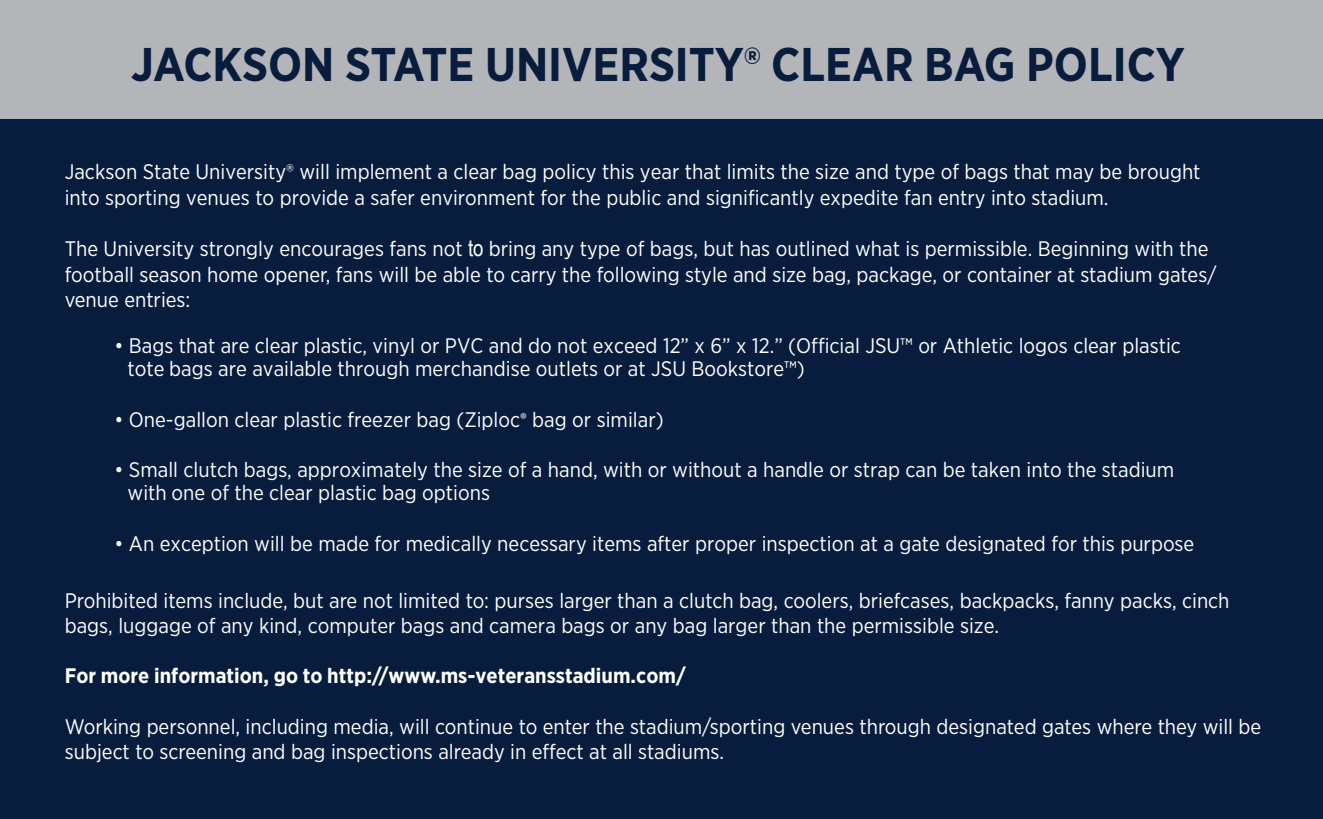
<style>
.page{position:relative;width:1323px;height:819px;background:#fff}
.page>*{position:absolute;margin:0;border:0;box-sizing:border-box;transform-origin:0 0}
.t1{font:700 47.25px "Gotham Narrow";color:#081d3e}
.t2{font:21px/25.2px "Gotham Narrow";color:#fff}
.t3{font:700 21px "Gotham Narrow";color:#fff}
.s1{font-family:"Minion Pro"}
.s2{font-family:"Arial Narrow";font-size:22.75px}
</style>
<div class="page">
<div style="left:0;top:0;width:1323px;height:120px;background:#b4b5b8"></div>
<div style="left:0;top:120px;width:1323px;height:699px;background:#081d3e"></div>
<p class="t1" style="left:131px;top:34px;width:1055px">JACKSON STATE UNIVERSITY® CLEAR BAG POLICY</p>
<p class="t2" style="left:65px;top:159px;width:1137px">Jackson State University® will implement a clear bag policy this year that limits the size and type of bags that may be brought into sporting venues to provide a safer environment for the public and significantly expedite fan entry into stadium<span class="s1">.</span></p>
<p class="t2" style="left:65px;top:235px;width:1153px;line-height:25.7px">The University strongly encourages fans not <span class="s2">to</span> bring any type of bags, but has outlined what is permissible. Beginning with the football season home opener, fans will be able to carry the following style and size bag, package, or container at stadium gates/ venue entries:</p>
<p class="t2" style="left:128px;top:333px;width:1055px;line-height:23.4px;text-indent:-13px">• Bags that are clear plastic, vinyl or PVC and do not exceed 12” x 6” x 12.” (Official JSU™ or Athletic logos clear plastic tote bags are available through merchandise outlets or at JSU Bookstore™)</p>
<p class="t2" style="left:114px;top:406px;width:551px">• One-gallon clear plastic freezer bag (Ziploc<span class="s1">®</span> bag or similar)</p>
<p class="t2" style="left:128px;top:457px;width:1048px;line-height:23.4px;text-indent:-13px">• Small clutch bags, approximately the size of a hand, with or without a handle or strap can be taken into the stadium with one of the clear plastic bag options</p>
<p class="t2" style="left:114px;top:530px;width:1081px">• An exception will be made for medically necessary items after proper inspection at a gate designated for this purpose</p>
<p class="t2" style="left:65px;top:587px;width:1166px">Prohibited items include, but are not limited to: purses larger than a clutch bag, coolers, briefcases, backpacks, fanny packs, cinch bags, luggage of any kind, computer bags and camera bags or any bag larger than the permissible size.</p>
<p class="t3" style="left:65px;top:662px;width:623px">For more information, go to http://www.ms-veteransstadium.com/</p>
<p class="t2" style="left:65px;top:713px;width:1198px">Working personnel, including media, will continue to enter the stadium/sporting venues through designated gates where they will be subject to screening and bag inspections already in effect at all stadiums.</p>
</div>
